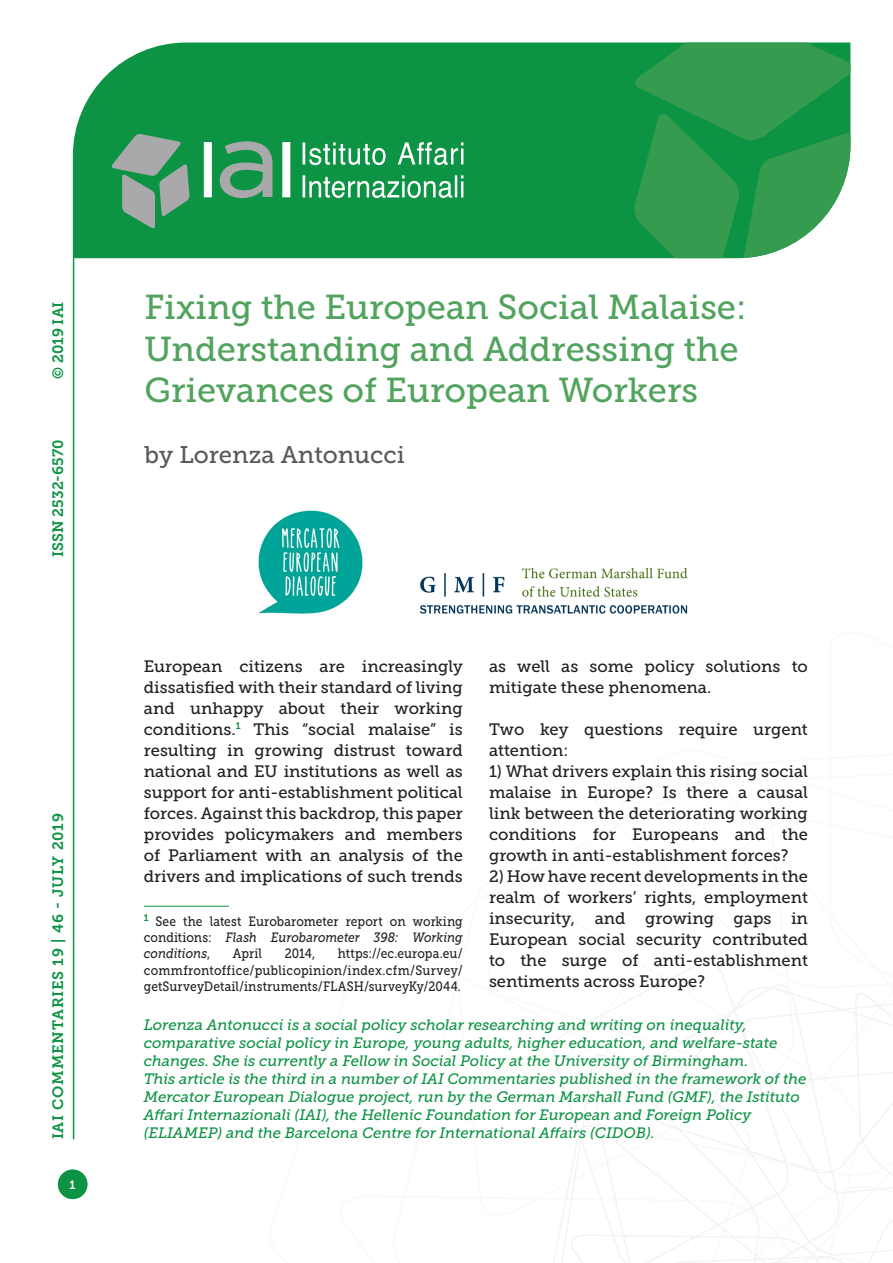
<style>
.page{position:relative;width:893px;height:1263px;background:#fff}
.page>*{position:absolute;margin:0;border:0;box-sizing:border-box;transform-origin:0 0}
.Titolo_Copertina{font:34.5px/41.4px "Museo Slab 500";color:#51a35e}
.Autori_copertina{font:24px "Museo Slab 500";color:#57585a}
.Testo{font:16.5px/21px "Museo Slab 500";color:#231f20;text-align:justify}
.t1{font:italic 15px/18px "Museo Slab 500";color:#0d9344}
.t2{font:15px "Museo Slab 700";letter-spacing:.05em;color:#0d9344}
.t3{font:15px "Museo Slab 700";color:#0d9344}
.Nota{font:13.5px/16.2px "Museo Slab 500";letter-spacing:.01em;color:#231f20;text-align:justify;scale:.89 1}
.t4{font:12px "Museo Slab 700";color:#fff}
.s1{font-style:italic}
</style>
<div class="page">
<svg style="left:553px;top:960px;width:340px;height:303px"></svg>
<hr style="left:73px;top:258px;width:1px;height:881px;background:#0d9344">
<div style="left:73px;top:43px;width:560px;height:215px;background:#0d9344"></div>
<svg style="left:633px;top:43px;width:217px;height:215px;background:#359e56"></svg>
<svg style="left:303px;top:142px;width:160px;height:56px;background:#48ad72"></svg>
<svg style="left:111px;top:134px;width:79px;height:95px;background:#609e7a"></svg>
<svg style="left:204px;top:141px;width:86px;height:57px"></svg>
<div style="left:58px;top:1169px;width:30px;height:30px;background:#0d9344;border-radius:50%"></div>
<hr style="left:144px;top:906px;width:85px;height:1px;background:#0d9344">
<img style="left:258px;top:510px;width:105px;height:104px">
<img style="left:419px;top:567px;width:268px;height:47px">
<p class="t2" style="left:50px;top:379px;width:79px;rotate:-90deg">© 2019 IAI</p>
<p class="t3" style="left:50px;top:557px;width:119px;rotate:-90deg">ISSN 2532-6570</p>
<p class="t2" style="left:50px;top:1139px;width:328px;rotate:-90deg">IAI COMMENTARIES 19 | 46 - JULY 2019</p>
<p class="t4" style="left:70px;top:1178px;width:8px">1</p>
<p class="Titolo_Copertina" style="left:145px;top:287px;width:603px">Fixing the European Social Malaise:<br>Understanding and Addressing the<br>Grievances of European Workers</p>
<p class="Autori_copertina" style="left:145px;top:441px;width:262px">by Lorenza Antonucci</p>
<p class="Testo" style="left:144px;top:655px;width:320px">European citizens are increasingly dissatisfied with their standard of living and unhappy about their working conditions.<sup>1</sup> This “social malaise” is resulting in growing distrust toward national and EU institutions as well as support for anti-establishment political forces. Against this backdrop, this paper provides policymakers and members of Parliament with an analysis of the drivers and implications of such trends</p>
<p class="Nota" style="left:144px;top:913px;width:360px"><sup>1</sup> See the latest Eurobarometer report on working conditions: <span class="s1">Flash Eurobarometer 398: Working conditions</span>,</p>
<p class="Nota" style="left:144px;top:946px;width:360px;text-indent:194px">https://ec.europa.eu/ commfrontoffice/publicopinion/index.cfm/Survey/ getSurveyDetail/instruments/FLASH/surveyKy/2044.</p>
<p class="Nota" style="left:233px;top:946px;width:34px">April</p>
<p class="Nota" style="left:285px;top:946px;width:36px">2014,</p>
<p class="Testo" style="left:489px;top:655px;width:320px">as well as some policy solutions to mitigate these phenomena.</p>
<p class="Testo" style="left:489px;top:718px;width:320px">Two key questions require urgent attention:</p>
<p class="Testo" style="left:489px;top:760px;width:320px">1) What drivers explain this rising social malaise in Europe? Is there a causal link between the deteriorating working conditions for Europeans and the growth in anti-establishment forces?</p>
<p class="Testo" style="left:489px;top:865px;width:320px">2) How have recent developments in the realm of workers’ rights, employment insecurity, and growing gaps in European social security contributed to the surge of anti-establishment sentiments across Europe?</p>
<p class="t1" style="left:144px;top:1016px;width:635px">Lorenza Antonucci is a social policy scholar researching and writing on inequality, comparative social policy in Europe, young adults, higher education, and welfare-state changes. She is currently a Fellow in Social Policy at the University of Birmingham.</p>
<p class="t1" style="left:144px;top:1070px;width:664px">This article is the third in a number of IAI Commentaries published in the framework of the Mercator European Dialogue project, run by the German Marshall Fund (GMF), the Istituto Affari Internazionali (IAI), the Hellenic Foundation for European and Foreign Policy (ELIAMEP) and the Barcelona Centre for International Affairs (CIDOB).</p>
</div>
